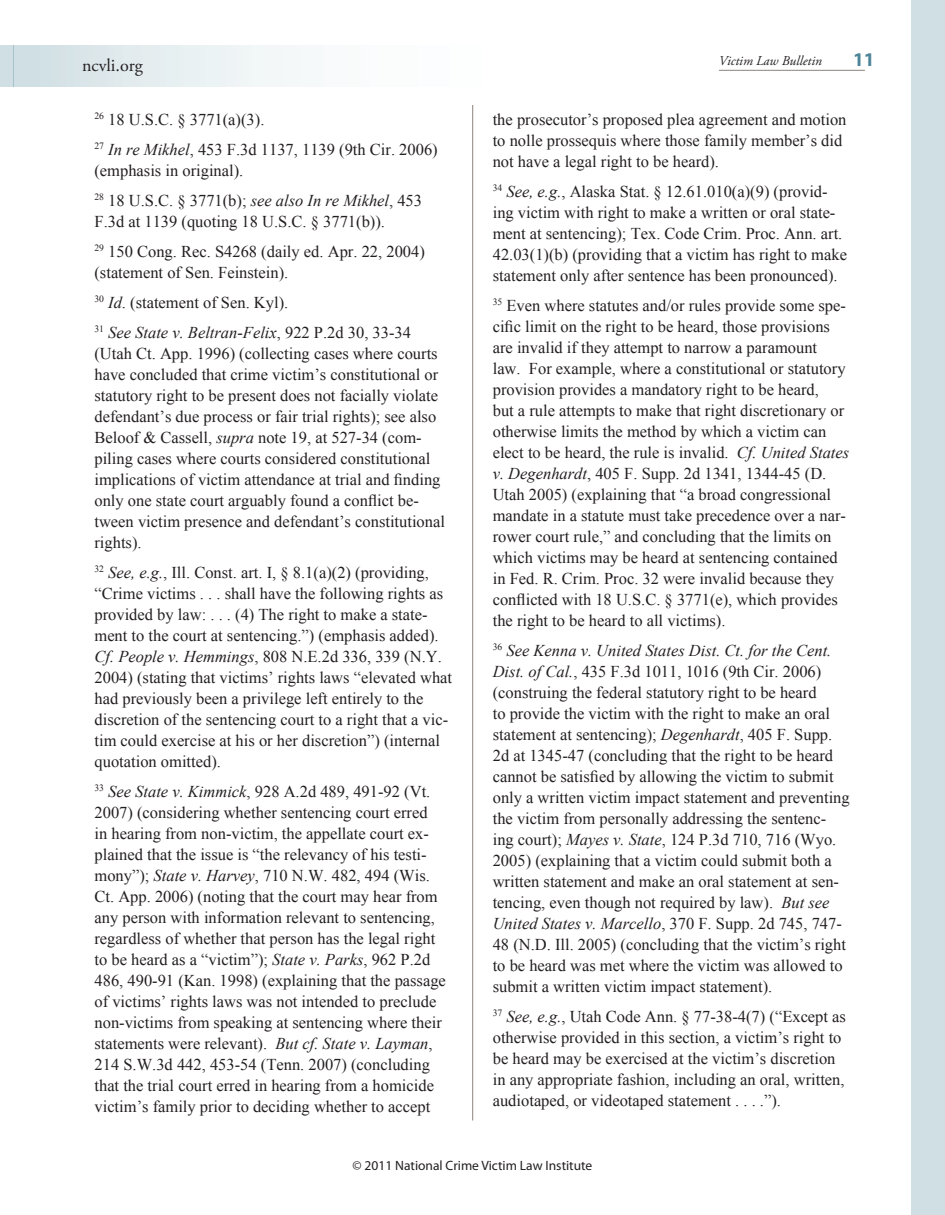
<style>
.page{position:relative;width:945px;height:1215px;background:#fff}
.page>*{position:absolute;margin:0;border:0;box-sizing:border-box;transform-origin:0 0}
.t1{font:700 19.5px "Myriad Pro";color:#4d8497}
.t2{font:18px "Adobe Garamond Pro";color:#231f20}
.t3{font:16.5px/21px "Times New Roman";color:#231f20}
.t4{font:13.5px "Myriad Pro";color:#231f20}
.t5{font:italic 13.5px "Adobe Garamond Pro";color:#231f20}
.s1{font-style:italic}
</style>
<div class="page">
<div style="left:14px;top:46px;width:731px;height:40px;background:linear-gradient(to right,#dde8eb,#fff)"></div>
<div style="left:0;top:46px;width:14px;height:40px;background:#cfdfe4"></div>
<hr style="left:472px;top:105px;width:1px;height:1015px;background:#8c847e">
<div style="left:911px;top:0;width:34px;height:1215px;background:#cfdfe4"></div>
<hr style="left:719px;top:70px;width:146px;height:1px;background:#8c847e">
<p class="t1" style="left:853px;top:46px;width:23px">11</p>
<p class="t2" style="left:82px;top:54px;width:62px">ncvli.org</p>
<p class="t5" style="left:719px;top:52px;width:105px">Victim Law Bulletin</p>
<p class="t3" style="left:94px;top:104px;width:345px;line-height:30px"><sup>26</sup> 18 U.S.C. § 3771(a)(3).<br><sup>27</sup> <span class="s1">In re Mikhel</span>, 453 F.3d 1137, 1139 (9th Cir. 2006)</p>
<p class="t3" style="left:94px;top:155px;width:329px;line-height:30px">(emphasis in original).<br><sup>28</sup> 18 U.S.C. § 3771(b); <span class="s1">see also In re Mikhel</span>, 453</p>
<p class="t3" style="left:94px;top:206px;width:332px;line-height:30px">F.3d at 1139 (quoting 18 U.S.C. § 3771(b)).<br><sup>29</sup> 150 Cong. Rec. S4268 (daily ed. Apr. 22, 2004)</p>
<p class="t3" style="left:94px;top:257px;width:318px;line-height:30px">(statement of Sen. Feinstein).<br><sup>30</sup> <span class="s1">Id</span>. (statement of Sen. Kyl).<br><sup>31</sup> <span class="s1">See State v. Beltran-Felix</span>, 922 P.2d 30, 33-34</p>
<p class="t3" style="left:94px;top:342px;width:352px">(Utah Ct. App. 1996) (collecting cases where courts have concluded that crime victim’s constitutional or statutory right to be present does not facially violate defendant’s due process or fair trial rights); see also Beloof &amp; Cassell, <span class="s1">supra</span> note 19, at 527-34 (com&shy;piling cases where courts considered constitutional implications of victim attendance at trial and finding only one state court arguably found a conflict be&shy;tween victim presence and defendant’s constitutional rights).</p>
<p class="t3" style="left:94px;top:561px;width:359px"><sup>32</sup> <span class="s1">See, e.g.</span>, Ill. Const. art. I, § 8.1(a)(2) (providing, “Crime victims . . . shall have the following rights as provided by law: . . . (4) The right to make a state&shy;ment to the court at sentencing.”) (emphasis added).<br><span class="s1">Cf. People v. Hemmings</span>, 808 N.E.2d 336, 339 (N.Y.<br>2004) (stating that victims’ rights laws “elevated what had previously been a privilege left entirely to the discretion of the sentencing court to a right that a vic&shy;tim could exercise at his or her discretion”) (internal quotation omitted).</p>
<p class="t3" style="left:94px;top:780px;width:353px"><sup>33</sup> <span class="s1">See State v. Kimmick</span>, 928 A.2d 489, 491-92 (Vt.<br>2007) (considering whether sentencing court erred<br>in hearing from non-victim, the appellate court ex&shy;plained that the issue is “the relevancy of his testi&shy;mony”); <span class="s1">State v. Harvey</span>, 710 N.W. 482, 494 (Wis.<br>Ct. App. 2006) (noting that the court may hear from any person with information relevant to sentencing, regardless of whether that person has the legal right to be heard as a “victim”); <span class="s1">State v. Parks</span>, 962 P.2d 486, 490-91 (Kan. 1998) (explaining that the passage of victims’ rights laws was not intended to preclude non-victims from speaking at sentencing where their statements were relevant). <span class="s1">But cf. State v. Layman</span>, 214 S.W.3d 442, 453-54 (Tenn. 2007) (concluding that the trial court erred in hearing from a homicide victim’s family prior to deciding whether to accept</p>
<p class="t3" style="left:493px;top:108px;width:355px">the prosecutor’s proposed plea agreement and motion to nolle prossequis where those family member’s did not have a legal right to be heard).</p>
<p class="t3" style="left:493px;top:180px;width:356px"><sup>34</sup> <span class="s1">See, e.g.</span>, Alaska Stat. § 12.61.010(a)(9) (provid&shy;ing victim with right to make a written or oral state&shy;ment at sentencing); Tex. Code Crim. Proc. Ann. art.<br>42.03(1)(b) (providing that a victim has right to make statement only after sentence has been pronounced).</p>
<p class="t3" style="left:493px;top:294px;width:358px"><sup>35</sup> Even where statutes and/or rules provide some spe&shy;cific limit on the right to be heard, those provisions are invalid if they attempt to narrow a paramount law. For example, where a constitutional or statutory provision provides a mandatory right to be heard,<br>but a rule attempts to make that right discretionary or otherwise limits the method by which a victim can elect to be heard, the rule is invalid. <span class="s1">Cf. United States v. Degenhardt</span>, 405 F. Supp. 2d 1341, 1344-45 (D.<br>Utah 2005) (explaining that “a broad congressional mandate in a statute must take precedence over a nar&shy;rower court rule,” and concluding that the limits on which victims may be heard at sentencing contained in Fed. R. Crim. Proc. 32 were invalid because they conflicted with 18 U.S.C. § 3771(e), which provides the right to be heard to all victims).</p>
<p class="t3" style="left:493px;top:639px;width:359px"><sup>36</sup> <span class="s1">See Kenna v. United States Dist. Ct. for the Cent.<br>Dist. of Cal.</span>, 435 F.3d 1011, 1016 (9th Cir. 2006) (construing the federal statutory right to be heard<br>to provide the victim with the right to make an oral statement at sentencing); <span class="s1">Degenhardt</span>, 405 F. Supp.<br>2d at 1345-47 (concluding that the right to be heard cannot be satisfied by allowing the victim to submit only a written victim impact statement and preventing the victim from personally addressing the sentenc&shy;ing court); <span class="s1">Mayes v. State</span>, 124 P.3d 710, 716 (Wyo.<br>2005) (explaining that a victim could submit both a written statement and make an oral statement at sen&shy;tencing, even though not required by law). <span class="s1">But see United States v. Marcello</span>, 370 F. Supp. 2d 745, 747- 48 (N.D. Ill. 2005) (concluding that the victim’s right to be heard was met where the victim was allowed to submit a written victim impact statement).</p>
<p class="t3" style="left:493px;top:1005px;width:355px"><sup>37</sup> <span class="s1">See, e.g.</span>, Utah Code Ann. § 77-38-4(7) (“Except as otherwise provided in this section, a victim’s right to be heard may be exercised at the victim’s discretion in any appropriate fashion, including an oral, written, audiotaped, or videotaped statement . . . .”).</p>
<p class="t4" style="left:353px;top:1157px;width:241px">© 2011 National Crime Victim Law Institute</p>
</div>
